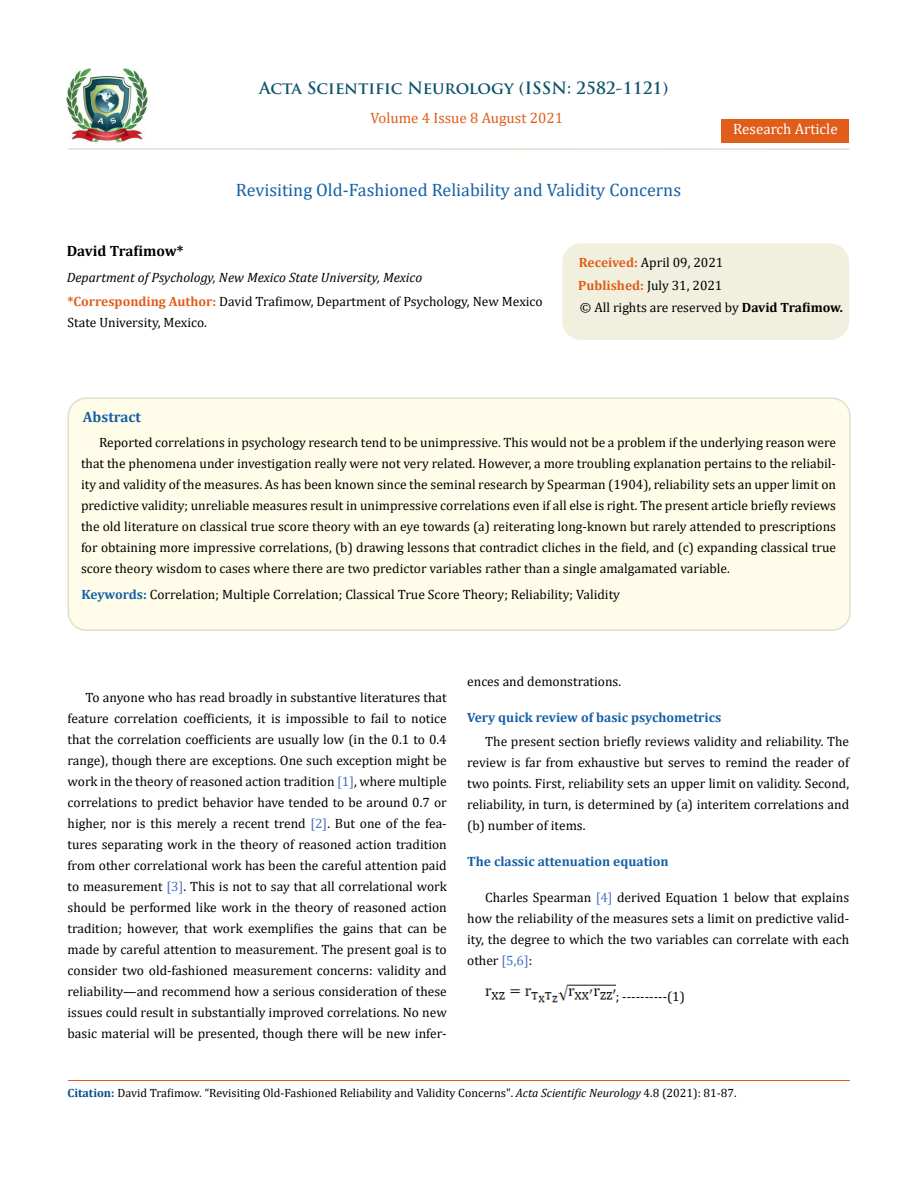
<style>
.page{position:relative;width:917px;height:1188px;background:#fff}
.page>*{position:absolute;margin:0;border:0;box-sizing:border-box;transform-origin:0 0}
.t1{font:18px "Cambria";color:#1560a6}
.t2{font:700 16.5px "Trajan Pro";color:#0e546a}
.t3{font:15px "Cambria";color:#e05d1a}
.t4{font:15px "Cambria";color:#fff}
.t5{font:700 15px "Cambria";color:#000}
.t6{font:700 15px "Cambria";color:#1560a6}
.t7{font:13.5px/21px "Cambria";color:#000;text-align:justify}
.t8{font:italic 13.5px/24.5px "Cambria";color:#000}
.t9{font:700 13.5px "Cambria";color:#1560a6}
.t10{font:12px "Cambria";color:#000}
.s1{font-weight:700;font-style:normal;color:#e05d1a}
.s2{font-style:normal}
.s3{font-weight:700;color:#e05d1a}
.s4{font-weight:700}
.s5{font-weight:700;color:#1560a6}
.s6{color:#4472c4}
.s7{font-weight:700;color:#035089}
.s8{font-style:italic}
</style>
<div class="page">
<img style="left:67px;top:68px;width:80px;height:74px">
<div style="left:721px;top:119px;width:128px;height:23px;background:#e05d1a"></div>
<div style="left:563px;top:244px;width:285px;height:95px;background:#f1f0de;border-radius:18px"></div>
<div style="left:562px;top:244px;width:287px;height:96px;border:2px solid #f1f0de;border-radius:18px"></div>
<div style="left:68px;top:398px;width:781px;height:232px;background:#fffde9;border-radius:18px"></div>
<div style="left:67px;top:398px;width:783px;height:233px;border:2px solid #e0dfcd;border-radius:18px"></div>
<img style="left:485px;top:984px;width:130px;height:19px">
<hr style="left:68px;top:1081px;width:781px;height:1px;background:#e05d1a">
<hr style="left:67px;top:148px;width:782px;height:2px;background:#e0dfcd">
<p class="t2" style="left:259px;top:77px;width:411px">Acta Scientific Neurology (ISSN: 2582-1121)</p>
<p class="t3" style="left:370px;top:109px;width:194px">Volume 4 Issue 8 August 2021</p>
<h1 class="t1" style="left:236px;top:180px;width:446px">Revisiting Old-Fashioned Reliability and Validity Concerns</h1>
<p class="t4" style="left:733px;top:120px;width:106px">Research Article</p>
<p class="t5" style="left:67px;top:240px;width:118px">David Trafimow*</p>
<p class="t8" style="left:67px;top:264px;width:477px">Department of Psychology, New Mexico State University, Mexico<br><span class="s1">*Corresponding Author:</span> <span class="s2">David Trafimow, Department of Psychology, New Mexico</span></p>
<p class="t7" style="left:67px;top:312px;width:141px">State University, Mexico.</p>
<p class="t7" style="left:578px;top:251px;width:147px;line-height:23px"><span class="s3">Received:</span> April 09, 2021<br><span class="s3">Published:</span> July 31, 2021</p>
<p class="t7" style="left:580px;top:297px;width:264px">© All rights are reserved by <span class="s4">David Trafimow.</span></p>
<p class="t6" style="left:83px;top:406px;width:60px">Abstract</p>
<p class="t7" style="left:81px;top:432px;width:756px;text-indent:18px">Reported correlations in psychology research tend to be unimpressive. This would not be a problem if the underlying reason were that the phenomena under investigation really were not very related. However, a more troubling explanation pertains to the reliabil&shy;ity and validity of the measures. As has been known since the seminal research by Spearman (1904), reliability sets an upper limit on predictive validity; unreliable measures result in unimpressive correlations even if all else is right. The present article briefly reviews the old literature on classical true score theory with an eye towards (a) reiterating long-known but rarely attended to prescriptions for obtaining more impressive correlations, (b) drawing lessons that contradict cliches in the field, and (c) expanding classical true score theory wisdom to cases where there are two predictor variables rather than a single amalgamated variable.</p>
<p class="t7" style="left:82px;top:584px;width:540px"><span class="s5">Keywords:</span> Correlation; Multiple Correlation; Classical True Score Theory; Reliability; Validity</p>
<p class="t7" style="left:68px;top:687px;width:381px;text-indent:18px">To anyone who has read broadly in substantive literatures that feature correlation coefficients, it is impossible to fail to notice that the correlation coefficients are usually low (in the 0.1 to 0.4 range), though there are exceptions. One such exception might be work in the theory of reasoned action tradition <span class="s6">[1]</span>, where multiple correlations to predict behavior have tended to be around 0.7 or higher, nor is this merely a recent trend <span class="s6">[2]</span>. But one of the fea&shy;tures separating work in the theory of reasoned action tradition from other correlational work has been the careful attention paid to measurement <span class="s6">[3]</span>. This is not to say that all correlational work should be performed like work in the theory of reasoned action tradition; however, that work exemplifies the gains that can be made by careful attention to measurement. The present goal is to consider two old-fashioned measurement concerns: validity and reliability—and recommend how a serious consideration of these issues could result in substantially improved correlations. No new basic material will be presented, though there will be new infer-</p>
<p class="t7" style="left:467px;top:670px;width:155px">ences and demonstrations.</p>
<p class="t9" style="left:467px;top:708px;width:255px">Very quick review of basic psychometrics</p>
<p class="t7" style="left:467px;top:730px;width:383px;text-indent:18px">The present section briefly reviews validity and reliability. The review is far from exhaustive but serves to remind the reader of two points. First, reliability sets an upper limit on validity. Second, reliability, in turn, is determined by (a) interitem correlations and (b) number of items.</p>
<p class="t9" style="left:467px;top:852px;width:203px">The classic attenuation equation</p>
<p class="t7" style="left:467px;top:887px;width:383px;text-indent:18px">Charles Spearman <span class="s6">[4]</span> derived Equation 1 below that explains how the reliability of the measures sets a limit on predictive valid&shy;ity, the degree to which the two variables can correlate with each other <span class="s6">[5,6]</span>:</p>
<p class="t7" style="left:615px;top:985px;width:71px">; ----------(1)</p>
<p class="t10" style="left:68px;top:1086px;width:670px"><span class="s7">Citation:</span> David Trafimow<span class="s8">.</span> “Revisiting Old-Fashioned Reliability and Validity Concerns". <span class="s8">Acta Scientific Neurology</span> 4.8 (2021): 81-87.</p>
</div>
